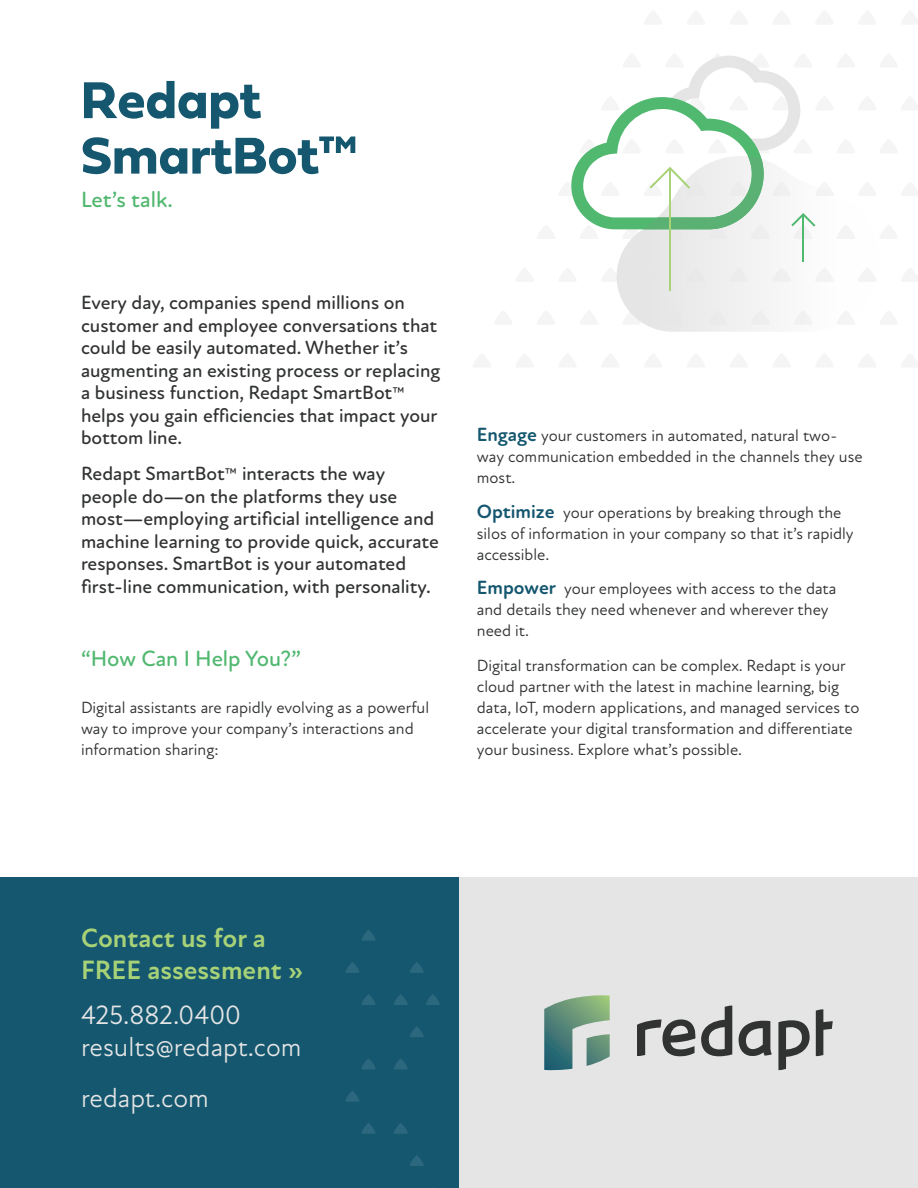
<style>
.page{position:relative;width:918px;height:1188px;background:#fff}
.page>*{position:absolute;margin:0;border:0;box-sizing:border-box;transform-origin:0 0}
.H1_Redapt_Fieldwork{font:54px/55.5px "Fieldwork Geo Bold";color:#14576f}
.t1{font:27px/32.4px "Atten New";color:#e5e5e5}
.t2{font:700 27px/32.4px "Atten New";color:#a8d278}
.Subtitle_Redapt_Atte{font:500 22.5px "Atten Round New";color:#51b870}
.Paragraph_Intro_Reda{font:500 19.5px/22.5px "Atten Round New";color:#313232}
.Paragraph_Redapt_Att{font:16.5px/21px "Atten Round New";color:#313232}
.s1{font-weight:700;font-size:19.5px;color:#14576f}
</style>
<div class="page">
<svg style="left:616px;top:239px;width:260px;height:93px;fill:#f2f2f2"></svg>
<div style="left:0;top:878px;width:459px;height:310px;background:#14576f"></div>
<div style="left:459px;top:878px;width:459px;height:310px;background:#e5e5e5"></div>
<svg style="left:778px;top:1020px;width:32px;height:50px"></svg>
<svg style="left:637px;top:1006px;width:95px;height:50px"></svg>
<svg style="left:739px;top:1020px;width:33px;height:36px"></svg>
<svg style="left:544px;top:995px;width:66px;height:75px"></svg>
<svg style="left:816px;top:1009px;width:17px;height:47px"></svg>
<hr style="left:669px;top:168px;width:2px;height:122px;background:#a8d278">
<hr style="left:802px;top:214px;width:2px;height:48px;background:#51b870">
<svg style="left:571px;top:56px;width:284px;height:183px"></svg>
<svg style="left:410px;top:1155px;width:14px;height:11px"></svg>
<svg style="left:394px;top:1123px;width:14px;height:11px"></svg>
<svg style="left:362px;top:1123px;width:13px;height:11px"></svg>
<svg style="left:345px;top:1091px;width:14px;height:11px"></svg>
<svg style="left:394px;top:1059px;width:14px;height:10px"></svg>
<svg style="left:410px;top:1027px;width:14px;height:10px"></svg>
<svg style="left:362px;top:1059px;width:13px;height:10px"></svg>
<svg style="left:426px;top:994px;width:14px;height:11px"></svg>
<svg style="left:394px;top:994px;width:14px;height:11px"></svg>
<svg style="left:410px;top:962px;width:14px;height:11px"></svg>
<svg style="left:362px;top:994px;width:13px;height:11px"></svg>
<svg style="left:346px;top:962px;width:13px;height:11px"></svg>
<svg style="left:362px;top:930px;width:13px;height:11px"></svg>
<p class="H1_Redapt_Fieldwork" style="left:81px;top:70px;width:278px">Redapt<br>SmartBot™</p>
<p class="Subtitle_Redapt_Atte" style="left:81px;top:186px;width:93px">Let’s talk.</p>
<p class="Paragraph_Intro_Reda" style="left:81px;top:292px;width:361px">Every day, companies spend millions on customer and employee conversations that could be easily automated. Whether it’s augmenting an existing process or replacing a business function, Redapt SmartBot™ helps you gain efficiencies that impact your bottom line.</p>
<p class="Paragraph_Intro_Reda" style="left:81px;top:463px;width:359px">Redapt SmartBot™ interacts the way people do—on the platforms they use most—employing artificial intelligence and machine learning to provide quick, accurate responses. SmartBot is your automated first-line communication, with personality.</p>
<p class="Subtitle_Redapt_Atte" style="left:81px;top:646px;width:221px">“How Can I Help You?”</p>
<p class="Paragraph_Redapt_Att" style="left:81px;top:697px;width:350px">Digital assistants are rapidly evolving as a powerful way to improve your company’s interactions and information sharing:</p>
<p class="Paragraph_Redapt_Att" style="left:477px;top:426px;width:387px"><span class="s1">Engage</span> your customers in automated, natural two&shy;way communication embedded in the channels they use most.</p>
<p class="Paragraph_Redapt_Att" style="left:477px;top:502px;width:378px"><span class="s1">Optimize</span> your operations by breaking through the silos of information in your company so that it’s rapidly accessible.</p>
<p class="Paragraph_Redapt_Att" style="left:477px;top:579px;width:361px"><span class="s1">Empower</span> your employees with access to the data and details they need whenever and wherever they need it.</p>
<p class="Paragraph_Redapt_Att" style="left:477px;top:655px;width:384px">Digital transformation can be complex. Redapt is your cloud partner with the latest in machine learning, big data, IoT, modern applications, and managed services to accelerate your digital transformation and differentiate your business. Explore what’s possible.</p>
<p class="t2" style="left:81px;top:922px;width:223px">Contact us for a<br>FREE assessment »</p>
<p class="t1" style="left:81px;top:999px;width:222px">425.882.0400 results@redapt.com</p>
<p class="t1" style="left:81px;top:1082px;width:129px">redapt.com</p>
</div>
